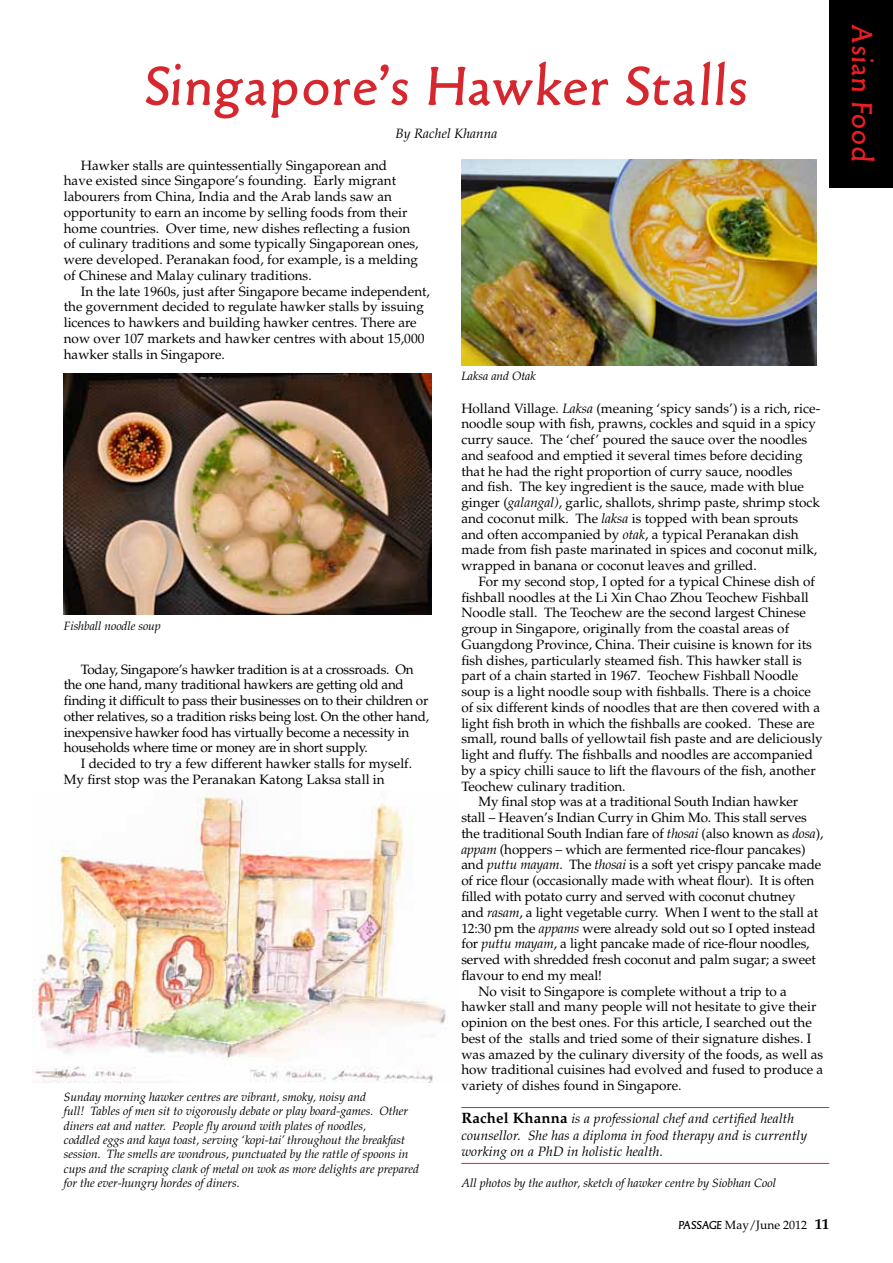
<style>
.page{position:relative;width:893px;height:1263px;background:#fff}
.page>*{position:absolute;margin:0;border:0;box-sizing:border-box;transform-origin:0 0}
.t1{font:57px "Old Typefaces";letter-spacing:.045em;color:#d5272d}
.t2{font:30px "Old Typefaces";letter-spacing:.055em;color:#ed1d24}
.t3{font:13.5px/15.8px "Palatino LT Std";color:#000}
.t4{font:13.5px/15.8px "Palatino LT Std";letter-spacing:-.02em;color:#000}
.t5{font:italic 13.5px/16.5px "Palatino LT Std";letter-spacing:.01em;color:#000}
.t6{font:italic 12px/14.4px "Palatino LT Std";color:#000}
.t7{font:12px "Palatino LT Std";color:#000}
.s1{font-style:italic}
.s2{font-weight:700;font-style:normal;font-size:15px}
.s3{font-family:"Old Typefaces"}
.s4{font-weight:700;font-size:15px}
</style>
<div class="page">
<img style="left:33px;top:795px;width:415px;height:287px">
<hr style="left:461px;top:1107px;width:368px;height:1px;background:#ed1d24">
<hr style="left:461px;top:1163px;width:368px;height:1px;background:#ed1d24">
<img style="left:461px;top:160px;width:355px;height:206px">
<img style="left:64px;top:373px;width:368px;height:241px">
<div style="left:829px;top:0;width:64px;height:187px;background:#000"></div>
<h1 class="t1" style="left:146px;top:54px;width:603px">Singapore’s Hawker Stalls</h1>
<p class="t5" style="left:396px;top:125px;width:103px">By Rachel Khanna</p>
<p class="t3" style="left:64px;top:157px;width:356px;text-indent:17px">Hawker stalls are quintessentially Singaporean and have existed since Singapore’s founding. Early migrant labourers from China, India and the Arab lands saw an opportunity to earn an income by selling foods from their home countries. Over time, new dishes reflecting a fusion of culinary traditions and some typically Singaporean ones, were developed. Peranakan food, for example, is a melding of Chinese and Malay culinary traditions.</p>
<p class="t3" style="left:64px;top:283px;width:368px;text-indent:17px">In the late 1960s, just after Singapore became independent, the government decided to regulate hawker stalls by issuing licences to hawkers and building hawker centres. There are now over 107 markets and hawker centres with about 15,000 hawker stalls in Singapore.</p>
<p class="t6" style="left:64px;top:619px;width:99px">Fishball noodle soup</p>
<p class="t4" style="left:64px;top:661px;width:367px;text-indent:17px">Today, Singapore’s hawker tradition is at a crossroads. On the one hand, many traditional hawkers are getting old and finding it difficult to pass their businesses on to their children or other relatives, so a tradition risks being lost. On the other hand, inexpensive hawker food has virtually become a necessity in households where time or money are in short supply.</p>
<p class="t3" style="left:64px;top:756px;width:350px;text-indent:17px">I decided to try a few different hawker stalls for myself.<br>My first stop was the Peranakan Katong Laksa stall in</p>
<p class="t6" style="left:64px;top:1090px;width:357px">Sunday morning hawker centres are vibrant, smoky, noisy and<br>full! Tables of men sit to vigorously debate or play board-games. Other diners eat and natter. People fly around with plates of noodles,<br>coddled eggs and kaya toast, serving ‘kopi-tai’ throughout the breakfast session. The smells are wondrous, punctuated by the rattle of spoons in cups and the scraping clank of metal on wok as more delights are prepared for the ever-hungry hordes of diners.</p>
<p class="t6" style="left:461px;top:369px;width:76px">Laksa and Otak</p>
<p class="t3" style="left:461px;top:400px;width:360px">Holland Village. <span class="s1">Laksa</span> (meaning ‘spicy sands’) is a rich, rice&shy;noodle soup with fish, prawns, cockles and squid in a spicy curry sauce. The ‘chef’ poured the sauce over the noodles and seafood and emptied it several times before deciding that he had the right proportion of curry sauce, noodles<br>and fish. The key ingredient is the sauce, made with blue ginger (<span class="s1">galangal)</span>, garlic, shallots, shrimp paste, shrimp stock and coconut milk. The <span class="s1">laksa</span> is topped with bean sprouts and often accompanied by <span class="s1">otak</span>, a typical Peranakan dish made from fish paste marinated in spices and coconut milk, wrapped in banana or coconut leaves and grilled.</p>
<p class="t3" style="left:478px;top:574px;width:338px">For my second stop, I opted for a typical Chinese dish of</p>
<p class="t3" style="left:461px;top:589px;width:349px">fishball noodles at the Li Xin Chao Zhou Teochew Fishball</p>
<p class="t3" style="left:461px;top:605px;width:346px">Noodle stall. The Teochew are the second largest Chinese</p>
<p class="t3" style="left:461px;top:621px;width:329px">group in Singapore, originally from the coastal areas of</p>
<p class="t3" style="left:461px;top:637px;width:352px">Guangdong Province, China. Their cuisine is known for its</p>
<p class="t3" style="left:461px;top:652px;width:342px">fish dishes, particularly steamed fish. This hawker stall is</p>
<p class="t3" style="left:461px;top:668px;width:338px">part of a chain started in 1967. Teochew Fishball Noodle</p>
<p class="t3" style="left:461px;top:684px;width:351px">soup is a light noodle soup with fishballs. There is a choice</p>
<p class="t3" style="left:461px;top:700px;width:360px">of six different kinds of noodles that are then covered with a</p>
<p class="t3" style="left:461px;top:715px;width:355px">light fish broth in which the fishballs are cooked. These are</p>
<p class="t3" style="left:461px;top:731px;width:363px">small, round balls of yellowtail fish paste and are deliciously</p>
<p class="t3" style="left:461px;top:747px;width:353px">light and fluffy. The fishballs and noodles are accompanied</p>
<p class="t3" style="left:461px;top:763px;width:356px">by a spicy chilli sauce to lift the flavours of the fish, another</p>
<p class="t3" style="left:461px;top:778px;width:166px">Teochew culinary tradition.</p>
<p class="t3" style="left:478px;top:794px;width:321px">My final stop was at a traditional South Indian hawker</p>
<p class="t3" style="left:461px;top:810px;width:347px">stall – Heaven’s Indian Curry in Ghim Mo. This stall serves</p>
<p class="t3" style="left:461px;top:826px;width:364px">the traditional South Indian fare of <span class="s1">thosai</span> (also known as <span class="s1">dosa</span>),</p>
<p class="t3" style="left:461px;top:841px;width:346px"><span class="s1">appam</span> (hoppers – which are fermented rice-flour pancakes)</p>
<p class="t3" style="left:461px;top:857px;width:362px">and <span class="s1">puttu mayam</span>. The <span class="s1">thosai</span> is a soft yet crispy pancake made</p>
<p class="t3" style="left:461px;top:873px;width:354px">of rice flour (occasionally made with wheat flour). It is often</p>
<p class="t3" style="left:461px;top:889px;width:336px">filled with potato curry and served with coconut chutney</p>
<p class="t3" style="left:461px;top:904px;width:358px">and <span class="s1">rasam</span>, a light vegetable curry. When I went to the stall at</p>
<p class="t3" style="left:461px;top:920px;width:356px">12:30 pm the <span class="s1">appams</span> were already sold out so I opted instead</p>
<p class="t3" style="left:461px;top:936px;width:350px">for <span class="s1">puttu mayam</span>, a light pancake made of rice-flour noodles,</p>
<p class="t3" style="left:461px;top:952px;width:356px">served with shredded fresh coconut and palm sugar; a sweet</p>
<p class="t3" style="left:461px;top:967px;width:142px">flavour to end my meal!</p>
<p class="t3" style="left:478px;top:983px;width:310px">No visit to Singapore is complete without a trip to a</p>
<p class="t3" style="left:461px;top:999px;width:356px">hawker stall and many people will not hesitate to give their</p>
<p class="t3" style="left:461px;top:1015px;width:352px">opinion on the best ones. For this article, I searched out the</p>
<p class="t3" style="left:461px;top:1030px;width:351px">best of the stalls and tried some of their signature dishes. I</p>
<p class="t3" style="left:461px;top:1046px;width:363px">was amazed by the culinary diversity of the foods, as well as</p>
<p class="t3" style="left:461px;top:1062px;width:363px">how traditional cuisines had evolved and fused to produce a</p>
<p class="t3" style="left:461px;top:1078px;width:222px">variety of dishes found in Singapore.</p>
<p class="t5" style="left:461px;top:1110px;width:347px"><span class="s2">Rachel Khanna</span> is a professional chef and certified health counsellor. She has a diploma in food therapy and is currently working on a PhD in holistic health.</p>
<p class="t6" style="left:461px;top:1176px;width:316px">All photos by the author, sketch of hawker centre by Siobhan Cool</p>
<p class="t7" style="left:679px;top:1218px;width:152px"><span class="s3">PASSAGE</span> May/June 2012 <span class="s4">11</span></p>
<h2 class="t2" style="left:879px;top:25px;width:138px;rotate:90deg">Asian Food</h2>
</div>
